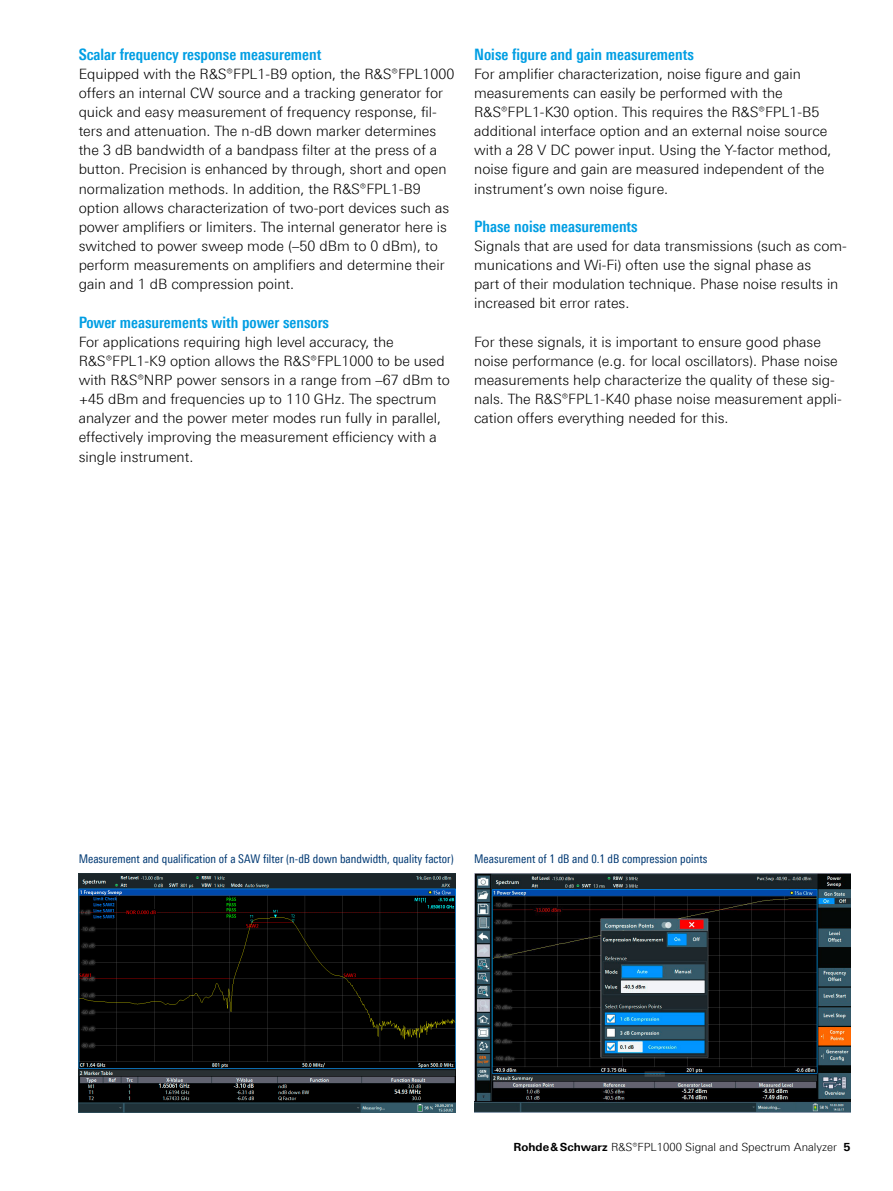
<style>
.page{position:relative;width:893px;height:1191px;background:#fff}
.page>*{position:absolute;margin:0;border:0;box-sizing:border-box;transform-origin:0 0}
.Absatzfett_cyan{font:700 15.75px "Linotype Univers 620 Cn";color:#009ee3}
.Haupttext_ohne_Absta{font:300 14.25px/19.2px "Linotype Univers 330";color:#000}
.Haupttext{font:300 14.25px/19.2px "Linotype Univers 330";color:#000}
.Bildunterschrift{font:12px "Linotype Univers 420 Cn";color:#003973}
.t1{font:300 11.25px "Linotype Univers 330";color:#000}
.s1{font-family:"Linotype Univers 630";font-weight:700}
</style>
<div class="page">
<img style="left:79px;top:873px;width:376px;height:239px">
<img style="left:474px;top:873px;width:376px;height:239px">
<p class="Absatzfett_cyan" style="left:79px;top:45px;width:244px">Scalar frequency response measurement</p>
<p class="Haupttext_ohne_Absta" style="left:79px;top:64px;width:377px">Equipped with the R&amp;S®FPL1-B9 option, the R&amp;S®FPL1000 offers an internal CW source and a tracking generator for quick and easy measurement of frequency response, fil&shy;ters and attenuation. The n-dB down marker determines the 3 dB bandwidth of a bandpass filter at the press of a button. Precision is enhanced by through, short and open normalization methods. In addition, the R&amp;S®FPL1-B9 option allows characterization of two-port devices such as power amplifiers or limiters. The internal generator here is switched to power sweep mode (–50 dBm to 0 dBm), to perform measurements on amplifiers and determine their gain and 1 dB compression point.</p>
<p class="Absatzfett_cyan" style="left:79px;top:312px;width:252px">Power measurements with power sensors</p>
<p class="Haupttext_ohne_Absta" style="left:79px;top:332px;width:373px">For applications requiring high level accuracy, the R&amp;S®FPL1-K9 option allows the R&amp;S®FPL1000 to be used with R&amp;S®NRP power sensors in a range from –67 dBm to +45 dBm and frequencies up to 110 GHz. The spectrum analyzer and the power meter modes run fully in parallel, effectively improving the measurement efficiency with a single instrument.</p>
<p class="Absatzfett_cyan" style="left:474px;top:45px;width:221px">Noise figure and gain measurements</p>
<p class="Haupttext_ohne_Absta" style="left:474px;top:64px;width:359px">For amplifier characterization, noise figure and gain measurements can easily be performed with the R&amp;S®FPL1-K30 option. This requires the R&amp;S®FPL1-B5 additional interface option and an external noise source with a 28 V DC power input. Using the Y-factor method, noise figure and gain are measured independent of the instrument’s own noise figure.</p>
<p class="Absatzfett_cyan" style="left:474px;top:217px;width:165px">Phase noise measurements</p>
<p class="Haupttext_ohne_Absta" style="left:474px;top:236px;width:374px">Signals that are used for data transmissions (such as com&shy;munications and Wi-Fi) often use the signal phase as<br>part of their modulation technique. Phase noise results in increased bit error rates.</p>
<p class="Haupttext" style="left:474px;top:332px;width:369px">For these signals, it is important to ensure good phase noise performance (e.g. for local oscillators). Phase noise measurements help characterize the quality of these sig&shy;nals. The R&amp;S®FPL1-K40 phase noise measurement appli&shy;cation offers everything needed for this.</p>
<p class="Bildunterschrift" style="left:79px;top:852px;width:376px">Measurement and qualification of a SAW filter (n-dB down bandwidth, quality factor)</p>
<p class="Bildunterschrift" style="left:474px;top:852px;width:235px">Measurement of 1 dB and 0.1 dB compression points</p>
<p class="t1" style="left:514px;top:1140px;width:338px"><span class="s1">Rohde&amp;Schwarz</span> R&amp;S®FPL1000 Signal and Spectrum Analyzer <span class="s1">5</span></p>
</div>
